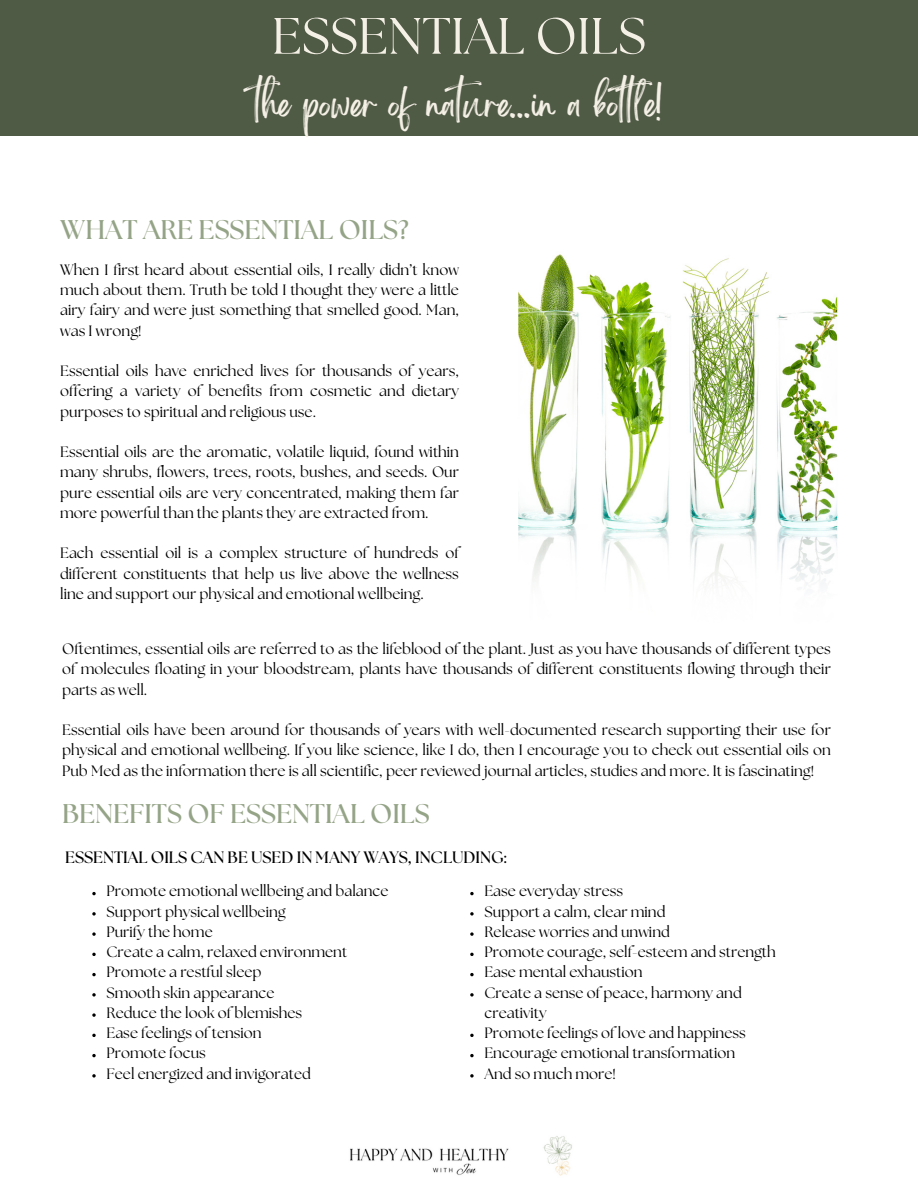
<style>
.page{position:relative;width:918px;height:1188px;background:#fff}
.page>*{position:absolute;margin:0;border:0;box-sizing:border-box;transform-origin:0 0}
.t1{font:51px "The Seasons";color:#f5f0e6}
.t2{font:31.5px "Brightwall";color:#f5f0e6}
.t3{font:700 27px "The Seasons";color:#95a487}
.t4{font:700 16.5px "The Seasons";color:#000}
.t5{font:15px/20.2px "The Seasons";color:#000;text-align:justify}
</style>
<div class="page">
<img style="left:350px;top:1136px;width:222px;height:40px">
<div style="left:0;top:0;width:918px;height:136px;background:#505b46"></div>
<img style="left:518px;top:254px;width:320px;height:331px">
<svg style="left:92px;top:892px;width:4px;height:3px"></svg>
<svg style="left:92px;top:912px;width:4px;height:4px"></svg>
<svg style="left:92px;top:932px;width:4px;height:4px"></svg>
<svg style="left:92px;top:953px;width:4px;height:3px"></svg>
<svg style="left:92px;top:973px;width:4px;height:3px"></svg>
<svg style="left:92px;top:993px;width:4px;height:4px"></svg>
<svg style="left:92px;top:1013px;width:4px;height:4px"></svg>
<svg style="left:92px;top:1034px;width:4px;height:3px"></svg>
<svg style="left:92px;top:1054px;width:4px;height:3px"></svg>
<svg style="left:92px;top:1074px;width:4px;height:4px"></svg>
<svg style="left:470px;top:892px;width:4px;height:3px"></svg>
<svg style="left:470px;top:912px;width:4px;height:4px"></svg>
<svg style="left:470px;top:932px;width:4px;height:4px"></svg>
<svg style="left:470px;top:953px;width:4px;height:3px"></svg>
<svg style="left:470px;top:973px;width:4px;height:3px"></svg>
<svg style="left:470px;top:993px;width:4px;height:4px"></svg>
<svg style="left:470px;top:1034px;width:4px;height:3px"></svg>
<svg style="left:470px;top:1054px;width:4px;height:3px"></svg>
<svg style="left:470px;top:1074px;width:4px;height:4px"></svg>
<h2 class="t1" style="left:272px;top:13px;width:376px">ESSENTIAL OILS</h2>
<h3 class="t2" style="left:254px;top:93px;width:410px">the power of nature...in a botle!</h3>
<p class="t3" style="left:60px;top:217px;width:350px">WHAT ARE ESSENTIAL OILS?</p>
<p class="t5" style="left:60px;top:261px;width:400px">When I first heard about essential oils, I really didn’t know much about them. Truth be told I thought they were a little airy fairy and were just something that smelled good. Man, was I wrong!</p>
<p class="t5" style="left:60px;top:362px;width:400px">Essential oils have enriched lives for thousands of years, offering a variety of benefits from cosmetic and dietary purposes to spiritual and religious use.</p>
<p class="t5" style="left:60px;top:443px;width:400px">Essential oils are the aromatic, volatile liquid, found within many shrubs, flowers, trees, roots, bushes, and seeds. Our pure essential oils are very concentrated, making them far more powerful than the plants they are extracted from.</p>
<p class="t5" style="left:60px;top:544px;width:400px">Each essential oil is a complex structure of hundreds of different constituents that help us live above the wellness line and support our physical and emotional wellbeing.</p>
<p class="t5" style="left:62px;top:640px;width:770px">Oftentimes, essential oils are referred to as the lifeblood of the plant. Just as you have thousands of different types of molecules floating in your bloodstream, plants have thousands of different constituents flowing through their parts as well.</p>
<h3 class="t5" style="left:62px;top:721px;width:770px">Essential oils have been around for thousands of years with well-documented research supporting their use for physical and emotional wellbeing. If you like science, like I do, then I encourage you to check out essential oils on Pub Med as the information there is all scientific, peer reviewed journal articles, studies and more. It is fascinating!</h3>
<h4 class="t3" style="left:62px;top:801px;width:369px">BENEFITS OF ESSENTIAL OILS</h4>
<p class="t4" style="left:65px;top:850px;width:443px">ESSENTIAL OILS CAN BE USED IN MANY WAYS, INCLUDING:</p>
<p class="t5" style="left:107px;top:882px;width:284px">Promote emotional wellbeing and balance</p>
<p class="t5" style="left:107px;top:902px;width:181px">Support physical wellbeing</p>
<p class="t5" style="left:107px;top:923px;width:108px">Purify the home</p>
<p class="t5" style="left:107px;top:943px;width:242px">Create a calm, relaxed environment</p>
<p class="t5" style="left:107px;top:963px;width:157px">Promote a restful sleep</p>
<p class="t5" style="left:107px;top:983px;width:169px">Smooth skin appearance</p>
<p class="t5" style="left:107px;top:1004px;width:197px">Reduce the look of blemishes</p>
<p class="t5" style="left:107px;top:1024px;width:157px">Ease feelings of tension</p>
<p class="t5" style="left:107px;top:1044px;width:101px">Promote focus</p>
<p class="t5" style="left:107px;top:1064px;width:206px">Feel energized and invigorated</p>
<p class="t5" style="left:484px;top:882px;width:140px">Ease everyday stress</p>
<p class="t5" style="left:484px;top:902px;width:182px">Support a calm, clear mind</p>
<p class="t5" style="left:484px;top:923px;width:187px">Release worries and unwind</p>
<p class="t5" style="left:484px;top:943px;width:293px">Promote courage, self-esteem and strength</p>
<p class="t5" style="left:484px;top:963px;width:160px">Ease mental exhaustion</p>
<p class="t5" style="left:484px;top:983px;width:259px">Create a sense of peace, harmony and creativity</p>
<p class="t5" style="left:484px;top:1024px;width:263px">Promote feelings of love and happiness</p>
<p class="t5" style="left:484px;top:1044px;width:252px">Encourage emotional transformation</p>
<p class="t5" style="left:484px;top:1064px;width:133px">And so much more!</p>
</div>
